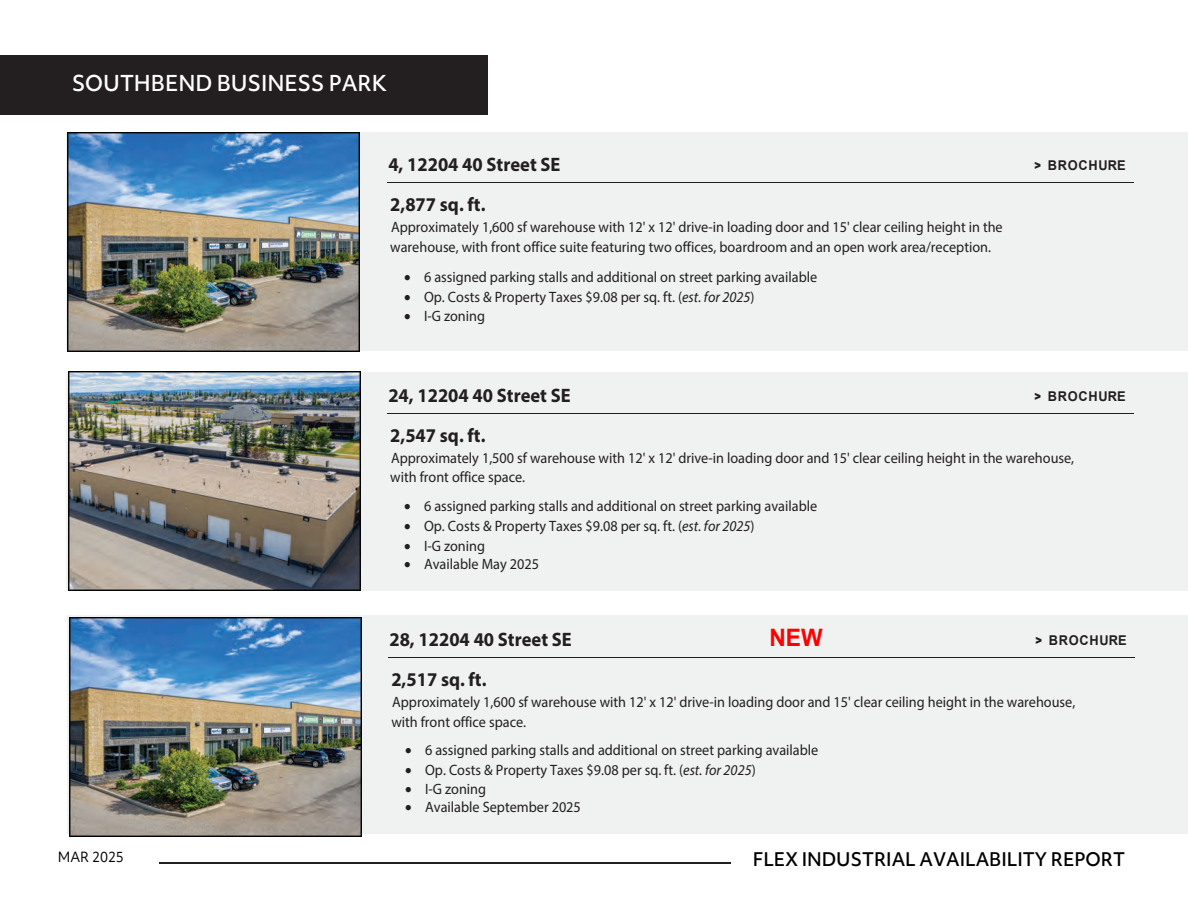
<style>
.page{position:relative;width:1188px;height:918px;background:#fff}
.page>*{position:absolute;margin:0;border:0;box-sizing:border-box;transform-origin:0 0}
.t1{font:700 24px "Arial";color:#f00;scale:.95 1}
.t2{font:500 21px "Objektiv Mk 1";color:#fff;scale:.95 1}
.t3{font:700 19.5px/40.3px "Myriad Pro";color:#231f20;scale:.95 1}
.t4{font:500 18px "Objektiv Mk 1";color:#000;scale:.95 1}
.t5{font:15px/20px "Myriad Pro";color:#231f20;scale:.95 1}
.t6{font:700 13.5px "Arial";letter-spacing:.06em;color:#231f20;scale:.95 1}
.t7{font:13.5px "Objektiv Mk 1";color:#000;scale:.95 1}
.s1{font-style:italic}
.s2{font-family:"Objektiv Mk 1";font-weight:800}
</style>
<div class="page">
<div style="left:67px;top:372px;width:1121px;height:218px;background:#f0f1f1"></div>
<div style="left:0;top:55px;width:488px;height:59px;background:#231f20"></div>
<div style="left:67px;top:132px;width:1121px;height:218px;background:#f0f1f1"></div>
<img style="left:69px;top:372px;width:291px;height:218px">
<hr style="left:387px;top:183px;width:747px;height:1px;background:#231f20">
<hr style="left:159px;top:863px;width:572px;height:1px;background:#231f20">
<img style="left:68px;top:133px;width:291px;height:219px">
<hr style="left:387px;top:414px;width:747px;height:1px;background:#231f20">
<div style="left:68px;top:615px;width:1120px;height:219px;background:#f0f1f1"></div>
<hr style="left:388px;top:657px;width:747px;height:1px;background:#231f20">
<img style="left:70px;top:618px;width:292px;height:218px">
<h2 class="t2" style="left:72px;top:69px;width:333px">SOUTHBEND BUSINESS PARK</h2>
<h3 class="t3" style="left:388px;top:143px;width:183px">4, 12204 40 Street SE<br>2,877 sq. ft.</h3>
<p class="t5" style="left:390px;top:217px;width:646px">Approximately 1,600 sf warehouse with 12' x 12' drive-in loading door and 15' clear ceiling height in the warehouse, with front office suite featuring two offices, boardroom and an open work area/reception.</p>
<p class="t5" style="left:404px;top:266px;width:437px">• 6 assigned parking stalls and additional on street parking available</p>
<p class="t5" style="left:404px;top:286px;width:371px">• Op. Costs &amp; Property Taxes $9.08 per sq. ft. (<span class="s1">est. for 2025</span>)</p>
<p class="t5" style="left:404px;top:306px;width:87px">• I-G zoning</p>
<p class="t6" style="left:1033px;top:156px;width:99px"><span class="s2">&gt;</span> BROCHURE</p>
<h3 class="t3" style="left:388px;top:374px;width:194px">24, 12204 40 Street SE<br>2,547 sq. ft.</h3>
<p class="t5" style="left:390px;top:447px;width:721px">Approximately 1,500 sf warehouse with 12' x 12' drive-in loading door and 15' clear ceiling height in the warehouse, with front office space.</p>
<p class="t5" style="left:404px;top:496px;width:437px">• 6 assigned parking stalls and additional on street parking available</p>
<p class="t5" style="left:404px;top:516px;width:371px">• Op. Costs &amp; Property Taxes $9.08 per sq. ft. (<span class="s1">est. for 2025</span>)</p>
<p class="t5" style="left:404px;top:535px;width:87px">• I-G zoning</p>
<p class="t5" style="left:404px;top:554px;width:144px">• Available May 2025</p>
<p class="t6" style="left:1033px;top:387px;width:99px"><span class="s2">&gt;</span> BROCHURE</p>
<h1 class="t1" style="left:770px;top:621px;width:57px">NEW</h1>
<p class="t6" style="left:1034px;top:630px;width:99px"><span class="s2">&gt;</span> BROCHURE</p>
<h3 class="t3" style="left:389px;top:618px;width:194px">28, 12204 40 Street SE<br>2,517 sq. ft.</h3>
<p class="t5" style="left:391px;top:691px;width:721px;line-height:20.5px">Approximately 1,600 sf warehouse with 12' x 12' drive-in loading door and 15' clear ceiling height in the warehouse, with front office space.</p>
<p class="t5" style="left:405px;top:740px;width:437px">• 6 assigned parking stalls and additional on street parking available</p>
<p class="t5" style="left:405px;top:760px;width:371px">• Op. Costs &amp; Property Taxes $9.08 per sq. ft. (<span class="s1">est. for 2025</span>)</p>
<p class="t5" style="left:405px;top:779px;width:87px">• I-G zoning</p>
<p class="t5" style="left:405px;top:797px;width:187px">• Available September 2025</p>
<p class="t7" style="left:58px;top:848px;width:71px">MAR 2025</p>
<p class="t4" style="left:753px;top:846px;width:393px">FLEX INDUSTRIAL AVAILABILITY REPORT</p>
</div>
